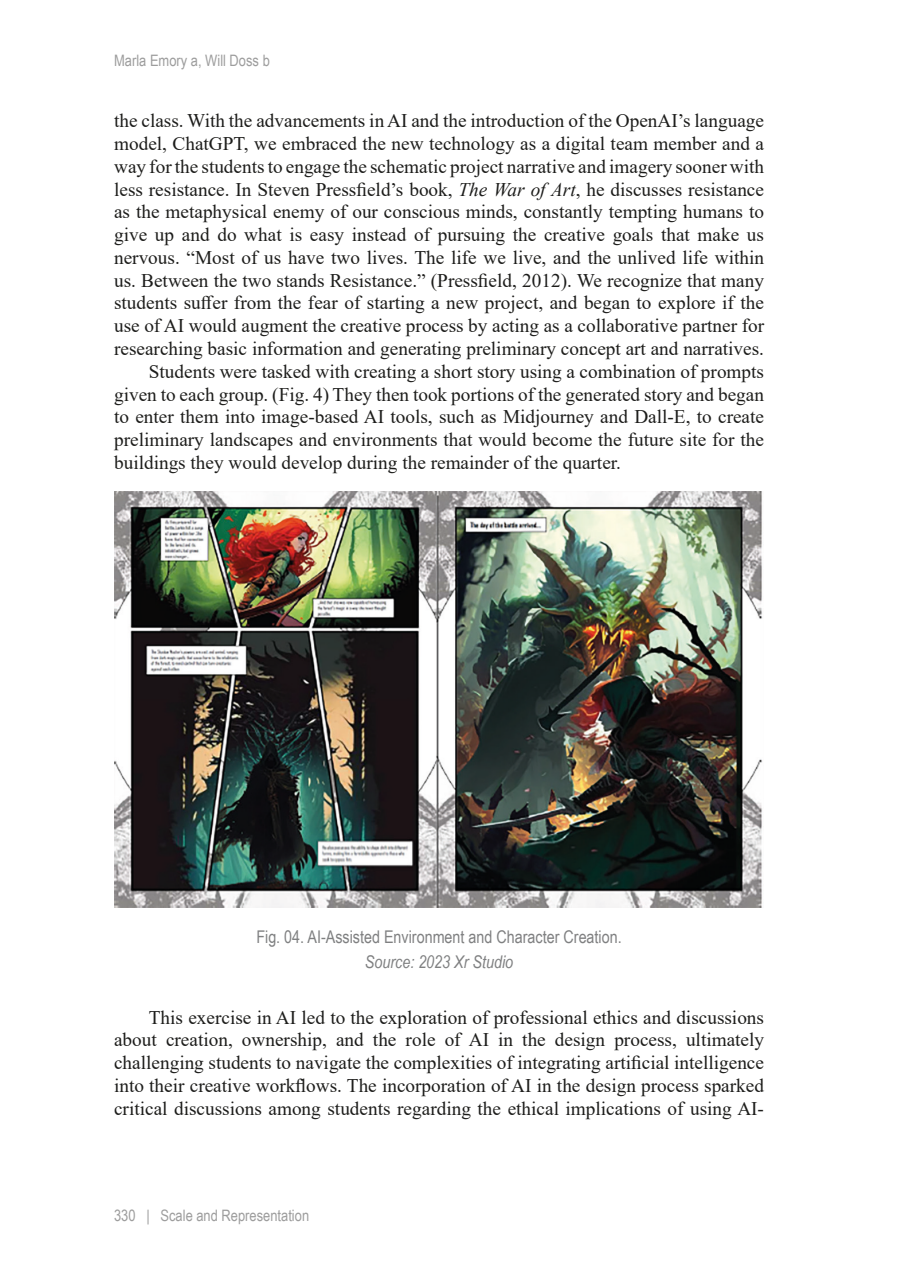
<style>
.page{position:relative;width:903px;height:1270px;background:#fff}
.page>*{position:absolute;margin:0;border:0;box-sizing:border-box;transform-origin:0 0}
.t1{font:19.25px/22.8px "Times New Roman";color:#1d1d1b;text-align:justify}
.t2{font:17.5px "Arial Narrow";color:#7f8081}
.t3{font:italic 17.5px "Arial Narrow";color:#7f8081}
.t4{font:15.75px "Arial Narrow";color:#9d9d9d}
.s1{font-style:italic}
</style>
<div class="page">
<img style="left:114px;top:491px;width:649px;height:417px">
<p class="t4" style="left:114px;top:49px;width:157px">Marla Emory a, Will Doss b</p>
<p class="t1" style="left:114px;top:109px;width:651px">the class. With the advancements in AI and the introduction of the OpenAI’s language</p>
<p class="t1" style="left:114px;top:132px;width:651px">model, ChatGPT, we embraced the new technology as a digital team member and a</p>
<p class="t1" style="left:114px;top:155px;width:651px">way for the students to engage the schematic project narrative and imagery sooner with</p>
<p class="t1" style="left:114px;top:177px;width:651px">less resistance. In Steven Pressfield’s book, <span class="s1">The War of Art</span>, he discusses resistance</p>
<p class="t1" style="left:114px;top:200px;width:651px">as the metaphysical enemy of our conscious minds, constantly tempting humans to</p>
<p class="t1" style="left:114px;top:223px;width:651px">give up and do what is easy instead of pursuing the creative goals that make us</p>
<p class="t1" style="left:114px;top:246px;width:651px">nervous. “Most of us have two lives. The life we live, and the unlived life within</p>
<p class="t1" style="left:114px;top:268px;width:651px">us. Between the two stands Resistance.” (Pressfield, 2012). We recognize that many</p>
<p class="t1" style="left:114px;top:291px;width:651px">students suffer from the fear of starting a new project, and began to explore if the</p>
<p class="t1" style="left:114px;top:314px;width:651px">use of AI would augment the creative process by acting as a collaborative partner for</p>
<p class="t1" style="left:114px;top:337px;width:651px">researching basic information and generating preliminary concept art and narratives.</p>
<p class="t1" style="left:149px;top:359px;width:617px">Students were tasked with creating a short story using a combination of prompts</p>
<p class="t1" style="left:114px;top:382px;width:651px">given to each group. (Fig. 4) They then took portions of the generated story and began</p>
<p class="t1" style="left:114px;top:405px;width:651px">to enter them into image-based AI tools, such as Midjourney and Dall-E, to create</p>
<p class="t1" style="left:114px;top:428px;width:651px">preliminary landscapes and environments that would become the future site for the</p>
<p class="t1" style="left:114px;top:450px;width:508px">buildings they would develop during the remainder of the quarter.</p>
<p class="t2" style="left:256px;top:924px;width:367px">Fig. 04. AI-Assisted Environment and Character Creation.</p>
<p class="t3" style="left:365px;top:949px;width:150px">Source: 2023 Xr Studio</p>
<p class="t1" style="left:114px;top:1005px;width:651px;text-indent:35px">This exercise in AI led to the exploration of professional ethics and discussions about creation, ownership, and the role of AI in the design process, ultimately challenging students to navigate the complexities of integrating artificial intelligence into their creative workflows. The incorporation of AI in the design process sparked critical discussions among students regarding the ethical implications of using AI-</p>
<p class="t4" style="left:114px;top:1204px;width:197px">330 | Scale and Representation</p>
</div>
